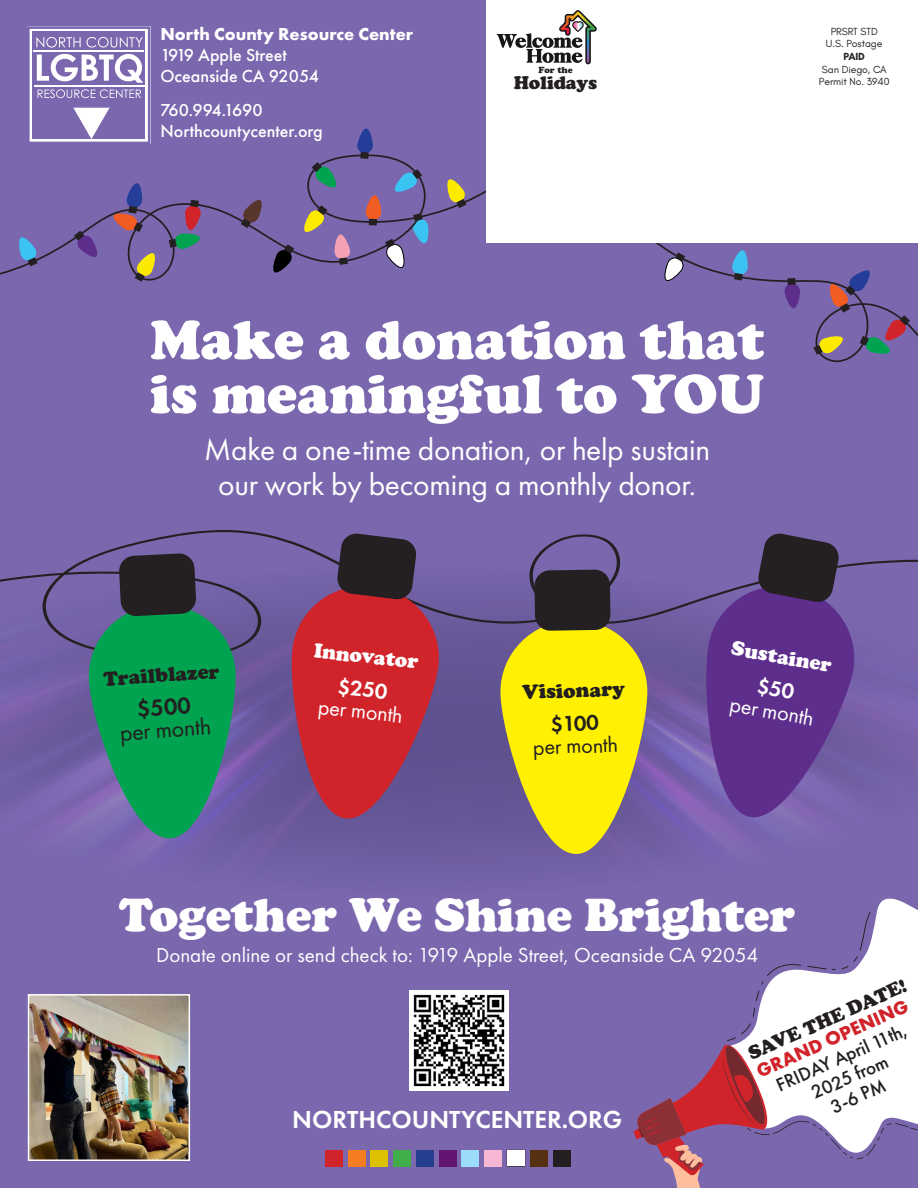
<style>
.page{position:relative;width:918px;height:1188px;background:#7a67ae}
.page>*{position:absolute;margin:0;border:0;box-sizing:border-box;transform-origin:0 0}
.t1{font:900 57px/54px "Cooper";color:#fff}
.t2{font:55.05px "Minion Pro";color:#d1232a;scale:1.1 1}
.t3{font:900 48px "Cooper";color:#fff}
.t4{font:31.5px/34.5px "Futura PT";letter-spacing:-.01em;color:#fff;text-align:center}
.t5{font:600 25.5px "Futura PT";color:#fff}
.t6{font:24px "Futura PT";color:#231f20}
.t7{font:600 24px "Futura PT";color:#231f20}
.t8{font:22.2px "Futura PT";color:#fff}
.t9{font:22.2px "Futura PT";color:#231f20}
.t10{font:600 22.2px "Futura PT";color:#fff}
.t11{font:600 22.2px "Futura PT";color:#231f20}
.t12{font:21px "Futura PT";color:#fff}
.t13{font:900 20.55px "Cooper";color:#231f20}
.t14{font:900 20.55px "Cooper";color:#fff}
.t15{font:500 19.5px/21px "Futura PT";color:#231f20;text-align:center}
.t16{font:900 19.5px "Cooper";color:#231f20}
.t17{font:700 19.5px "Futura PT";color:#d1232a}
.t18{font:18.15px "Cooper Black Std";letter-spacing:-.01em;color:#231f20}
.t19{font:500 18px/21px "Futura PT";color:#fff}
.t20{font:700 18px "Futura PT";color:#fff}
.t21{font:10.5px/12.6px "Glacial Indifference";letter-spacing:-.01em;color:#231f20;text-align:center}
.t22{font:700 10.5px "Glacial Indifference";color:#231f20}
.t23{font:8.7px "Cooper Black Std";letter-spacing:-.01em;color:#231f20}
.s1{color:#f47d21}
.s2{color:#dcc203}
.s3{color:#40ae49}
.s4{color:#253f8e}
.s5{color:#621570}
.s6{color:#9cdcf8}
.s7{color:#f6b7d4}
.s8{font-size:52.65px;color:#231f20}
.s9{color:#573012}
.s10{color:#231f20}
</style>
<div class="page">
<img style="left:0;top:659px;width:895px;height:211px">
<svg style="left:0;top:530px;width:918px;height:129px"></svg>
<svg style="left:87px;top:553px;width:151px;height:287px"></svg>
<svg style="left:288px;top:533px;width:155px;height:290px;background:#9c3550"></svg>
<svg style="left:500px;top:570px;width:148px;height:285px"></svg>
<svg style="left:27px;top:26px;width:124px;height:118px"></svg>
<img style="left:409px;top:991px;width:100px;height:99px">
<svg style="left:357px;top:128px;width:16px;height:24px"></svg>
<div style="left:360px;top:152px;width:9px;height:7px;background:#241f21"></div>
<svg style="left:0;top:154px;width:486px;height:128px"></svg>
<svg style="left:656px;top:243px;width:262px;height:120px"></svg>
<div style="left:486px;top:0;width:432px;height:243px;background:#fff"></div>
<img style="left:31px;top:997px;width:156px;height:161px">
<div style="left:28px;top:994px;width:162px;height:167px;border:2px solid #fff"></div>
<svg style="left:752px;top:898px;width:166px;height:125px;fill:#fff"></svg>
<svg style="left:807px;top:912px;width:64px;height:58px"></svg>
<svg style="left:756px;top:964px;width:45px;height:37px"></svg>
<svg style="left:753px;top:1007px;width:2px;height:10px"></svg>
<svg style="left:634px;top:1023px;width:284px;height:165px"></svg>
<svg style="left:497px;top:10px;width:100px;height:54px"></svg>
<svg style="left:701px;top:532px;width:160px;height:293px"></svg>
<p class="t20" style="left:160px;top:22px;width:254px">North County Resource Center</p>
<p class="t19" style="left:160px;top:45px;width:160px">1919 Apple Street<br>Oceanside CA 92054</p>
<p class="t19" style="left:160px;top:99px;width:164px">760.994.1690<br>Northcountycenter.org</p>
<p class="t23" style="left:538px;top:64px;width:36px">For the</p>
<p class="t18" style="left:514px;top:72px;width:85px">Holidays</p>
<p class="t21" style="left:826px;top:25px;width:58px">PRSRT STD<br>U.S. Postage</p>
<p class="t22" style="left:844px;top:50px;width:23px">PAID</p>
<p class="t21" style="left:819px;top:63px;width:72px;text-align:left">San Diego, CA<br>Permit No. 3940</p>
<h1 class="t1" style="left:150px;top:313px;width:616px">Make a donation that is meaningful to YOU</h1>
<p class="t4" style="left:204px;top:432px;width:507px">Make a one-time donation, or help sustain our work by becoming a monthly donor.</p>
<p class="t13" style="left:103px;top:667px;width:117px;rotate:-4deg">Trailblazer</p>
<p class="t7" style="left:136px;top:694px;width:55px;rotate:-4deg">$500</p>
<p class="t6" style="left:119px;top:719px;width:93px;rotate:-4deg">per month</p>
<p class="t14" style="left:315px;top:639px;width:106px;rotate:6deg">Innovator</p>
<p class="t10" style="left:339px;top:672px;width:51px;rotate:6deg">$250</p>
<p class="t8" style="left:320px;top:694px;width:87px;rotate:6deg">per month</p>
<p class="t13" style="left:522px;top:680px;width:104px;rotate:-2deg">Visionary</p>
<p class="t11" style="left:550px;top:710px;width:50px;rotate:-2deg">$100</p>
<p class="t9" style="left:533px;top:734px;width:87px;rotate:-2deg">per month</p>
<p class="t14" style="left:734px;top:636px;width:103px;rotate:10deg">Sustainer</p>
<p class="t8" style="left:732px;top:691px;width:87px;rotate:10deg">per month</p>
<h3 class="t3" style="left:119px;top:887px;width:678px">Together We Shine Brighter</h3>
<p class="t12" style="left:156px;top:943px;width:604px">Donate online or send check to: 1919 Apple Street, Oceanside CA 92054</p>
<p class="t5" style="left:292px;top:1104px;width:332px">NORTHCOUNTYCENTER.ORG</p>
<h2 class="t2" style="left:321px;top:1118px;width:231px">■<span class="s1">■</span><span class="s2">■</span><span class="s3">■</span><span class="s4">■</span><span class="s5">■</span><span class="s6">■</span><span class="s7">■</span><span class="s8">■</span><span class="s9">■</span><span class="s10">■</span></h2>
<p class="t16" style="left:744px;top:1044px;width:173px;rotate:-24deg">SAVE THE DATE!</p>
<p class="t17" style="left:752px;top:1060px;width:166px;rotate:-24deg">GRAND OPENING</p>
<p class="t15" style="left:773px;top:1077px;width:142px;rotate:-24deg">FRIDAY April 11th,<br>2025 from<br>3-6 PM</p>
</div>
